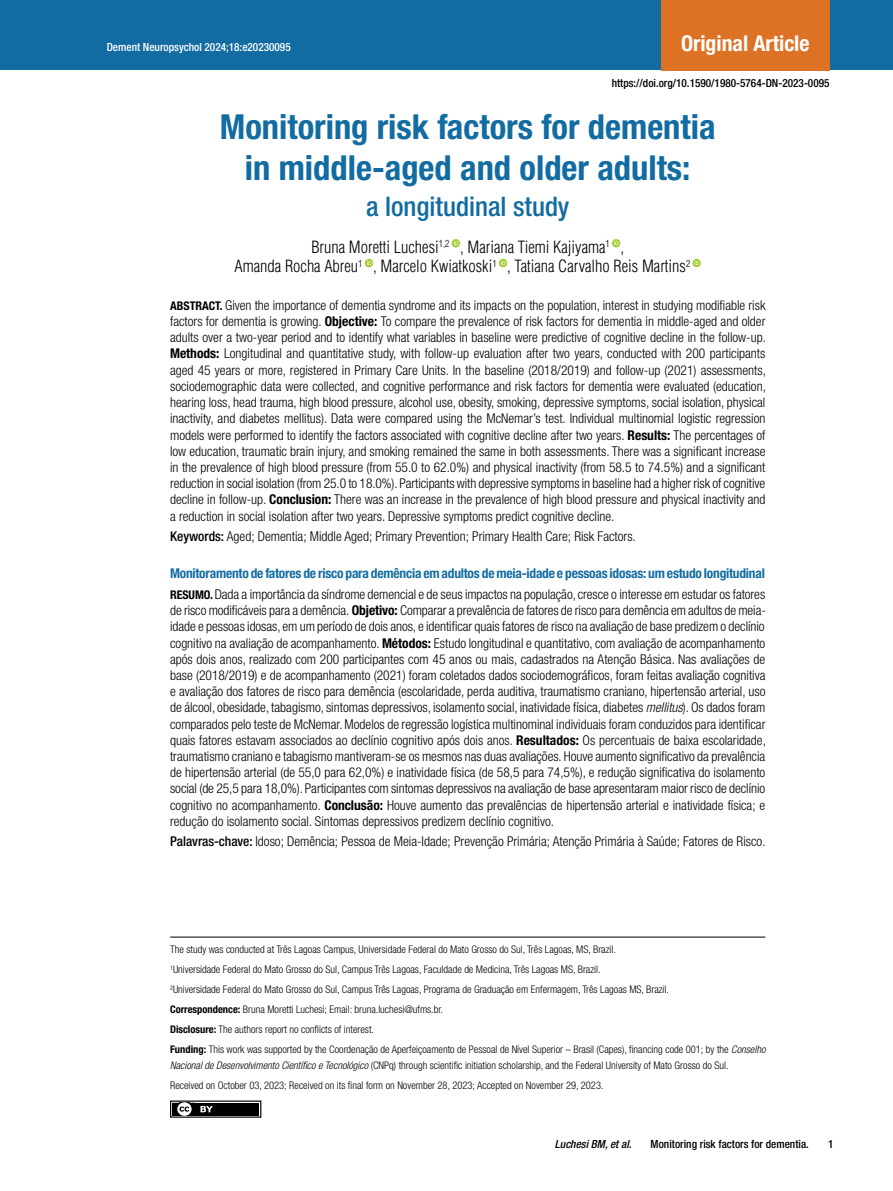
<style>
.page{position:relative;width:893px;height:1191px;background:#fff}
.page>*{position:absolute;margin:0;border:0;box-sizing:border-box;transform-origin:0 0}
.t1{font:700 condensed 34.5px/40.5px "Helvetica Neue LT Std";color:#126ca2;text-align:center}
.t2{font:500 condensed 27px "Helvetica Neue LT Std";color:#126ca2}
.t3{font:700 condensed 21.75px "Helvetica Neue LT Std";color:#fff}
.t4{font:300 condensed 16.5px/19.8px "Helvetica LT Std";color:#000}
.t5{font:300 condensed 13.5px/16.2px "Helvetica Neue LT Std";color:#000;text-align:justify}
.t6{font:700 condensed 13.5px/20.4px "Helvetica Neue LT Std";letter-spacing:-.02em;color:#126ca2}
.t7{font:500 condensed 11.25px "Helvetica Neue LT Std";color:#000}
.t8{font:500 condensed 11.25px "Helvetica Neue LT Std";color:#fff}
.t9{font:italic 500 condensed 11.25px "Helvetica Neue LT Std";color:#000}
.t10{font:300 condensed 10.5px/20px "Helvetica Neue LT Std";color:#000}
.s1{font-weight:700;font-size:12px}
.s2{font-weight:700}
.s3{font-weight:500}
.s4{font-size:12px;color:#000}
.s5{font-weight:300;color:#000}
.s6{font-style:italic}
</style>
<div class="page">
<div style="left:0;top:0;width:893px;height:70px;background:#126ca2"></div>
<div style="left:661px;top:0;width:168px;height:70px;background:#dd7225"></div>
<div style="left:170px;top:1100px;width:91px;height:17px;border:1px solid #000"></div>
<div style="left:172px;top:1102px;width:87px;height:13px;background:#000"></div>
<svg style="left:172px;top:1102px;width:41px;height:13px"></svg>
<svg style="left:452px;top:239px;width:8px;height:8px"></svg>
<svg style="left:454px;top:240px;width:4px;height:5px"></svg>
<svg style="left:612px;top:239px;width:8px;height:8px"></svg>
<svg style="left:614px;top:240px;width:5px;height:5px"></svg>
<div style="left:365px;top:259px;width:8px;height:8px;background:#a6ce39;border-radius:50%"></div>
<svg style="left:367px;top:260px;width:5px;height:5px"></svg>
<div style="left:499px;top:259px;width:8px;height:8px;background:#a6ce39;border-radius:50%"></div>
<svg style="left:501px;top:260px;width:5px;height:5px"></svg>
<svg style="left:692px;top:259px;width:9px;height:8px"></svg>
<svg style="left:695px;top:260px;width:4px;height:5px"></svg>
<hr style="left:170px;top:936px;width:595px;height:1px;background:#000">
<p class="t8" style="left:107px;top:41px;width:186px">Dement Neuropsychol 2024;18:e20230095</p>
<h3 class="t3" style="left:681px;top:31px;width:130px">Original Article</h3>
<p class="t7" style="left:612px;top:76px;width:219px">https://doi.org/10.1590/1980-5764-DN-2023-0095</p>
<h1 class="t1" style="left:220px;top:106px;width:497px">Monitoring risk factors for dementia in middle-aged and older adults:</h1>
<h2 class="t2" style="left:366px;top:190px;width:205px">a longitudinal study</h2>
<p class="t4" style="left:235px;top:237px;width:457px;text-indent:77px">Bruna Moretti Luchesi<sup>1,2</sup> , Mariana Tiemi Kajiyama<sup>1</sup> ,<br>Amanda Rocha Abreu<sup>1</sup> , Marcelo Kwiatkoski<sup>1</sup> , Tatiana Carvalho Reis Martins<sup>2</sup></p>
<p class="t5" style="left:170px;top:297px;width:597px"><span class="s1">ABSTRACT.</span> Given the importance of dementia syndrome and its impacts on the population, interest in studying modifiable risk factors for dementia is growing. <span class="s2">Objective:</span> To compare the prevalence of risk factors for dementia in middle-aged and older adults over a two-year period and to identify what variables in baseline were predictive of cognitive decline in the follow-up.<br><span class="s2">Methods:</span> Longitudinal and quantitative study, with follow-up evaluation after two years, conducted with 200 participants aged 45 years or more, registered in Primary Care Units. In the baseline (2018/2019) and follow-up (2021) assessments, sociodemographic data were collected, and cognitive performance and risk factors for dementia were evaluated (education, hearing loss, head trauma, high blood pressure, alcohol use, obesity, smoking, depressive symptoms, social isolation, physical inactivity, and diabetes mellitus). Data were compared using the McNemar’s test. Individual multinomial logistic regression models were performed to identify the factors associated with cognitive decline after two years. <span class="s2">Results:</span> The percentages of low education, traumatic brain injury, and smoking remained the same in both assessments. There was a significant increase in the prevalence of high blood pressure (from 55.0 to 62.0%) and physical inactivity (from 58.5 to 74.5%) and a significant reduction in social isolation (from 25.0 to 18.0%). Participants with depressive symptoms in baseline had a higher risk of cognitive decline in follow-up. <span class="s2">Conclusion:</span> There was an increase in the prevalence of high blood pressure and physical inactivity and a reduction in social isolation after two years. Depressive symptoms predict cognitive decline.</p>
<p class="t5" style="left:170px;top:528px;width:467px"><span class="s3">Keywords:</span> Aged; Dementia; Middle Aged; Primary Prevention; Primary Health Care; Risk Factors.</p>
<p class="t6" style="left:170px;top:563px;width:597px">Monitoramento de fatores de risco para demência em adultos de meia-idade e pessoas idosas: um estudo longitudinal<br><span class="s4">RESUMO.</span> <span class="s5">Dada a importância da síndrome demencial e de seus impactos na população, cresce o interesse em estudar os fatores</span></p>
<p class="t5" style="left:170px;top:602px;width:597px">de risco modificáveis para a demência. <span class="s2">Objetivo:</span> Comparar a prevalência de fatores de risco para demência em adultos de meia&shy;idade e pessoas idosas, em um período de dois anos, e identificar quais fatores de risco na avaliação de base predizem o declínio cognitivo na avaliação de acompanhamento. <span class="s2">Métodos:</span> Estudo longitudinal e quantitativo, com avaliação de acompanhamento após dois anos, realizado com 200 participantes com 45 anos ou mais, cadastrados na Atenção Básica. Nas avaliações de base (2018/2019) e de acompanhamento (2021) foram coletados dados sociodemográficos, foram feitas avaliação cognitiva e avaliação dos fatores de risco para demência (escolaridade, perda auditiva, traumatismo craniano, hipertensão arterial, uso de álcool, obesidade, tabagismo, sintomas depressivos, isolamento social, inatividade física, diabetes <span class="s6">mellitus</span>). Os dados foram comparados pelo teste de McNemar. Modelos de regressão logística multinominal individuais foram conduzidos para identificar quais fatores estavam associados ao declínio cognitivo após dois anos. <span class="s2">Resultados:</span> Os percentuais de baixa escolaridade, traumatismo craniano e tabagismo mantiveram-se os mesmos nas duas avaliações. Houve aumento significativo da prevalência de hipertensão arterial (de 55,0 para 62,0%) e inatividade física (de 58,5 para 74,5%), e redução significativa do isolamento social (de 25,5 para 18,0%). Participantes com sintomas depressivos na avaliação de base apresentaram maior risco de declínio cognitivo no acompanhamento. <span class="s2">Conclusão:</span> Houve aumento das prevalências de hipertensão arterial e inatividade física; e redução do isolamento social. Sintomas depressivos predizem declínio cognitivo.</p>
<p class="t5" style="left:170px;top:833px;width:597px"><span class="s3">Palavras-chave:</span> Idoso; Demência; Pessoa de Meia-Idade; Prevenção Primária; Atenção Primária à Saúde; Fatores de Risco.</p>
<p class="t10" style="left:170px;top:939px;width:597px">The study was conducted at Três Lagoas Campus, Universidade Federal do Mato Grosso do Sul, Três Lagoas, MS, Brazil.<br><sup>1</sup>Universidade Federal do Mato Grosso do Sul, Campus Três Lagoas, Faculdade de Medicina, Três Lagoas MS, Brazil.<br><sup>2</sup>Universidade Federal do Mato Grosso do Sul, Campus Três Lagoas, Programa de Graduação em Enfermagem, Três Lagoas MS, Brazil.<br><span class="s2">Correspondence:</span> Bruna Moretti Luchesi; Email: bruna.luchesi@ufms.br.<br><span class="s2">Disclosure:</span> The authors report no conflicts of interest.<br><span class="s2">Funding:</span> This work was supported by the Coordenação de Aperfeiçoamento de Pessoal de Nível Superior – Brasil (Capes), financing code 001; by the <span class="s6">Conselho</span></p>
<p class="t10" style="left:170px;top:1055px;width:560px"><span class="s6">Nacional de Desenvolvimento Científico e Tecnológico</span> (CNPq) through scientific initiation scholarship, and the Federal University of Mato Grosso do Sul.<br>Received on October 03, 2023; Received on its final form on November 28, 2023; Accepted on November 29, 2023.</p>
<p class="t9" style="left:555px;top:1137px;width:78px">Luchesi BM, et al.</p>
<p class="t7" style="left:651px;top:1137px;width:160px">Monitoring risk factors for dementia.</p>
<p class="t7" style="left:828px;top:1137px;width:7px">1</p>
</div>
